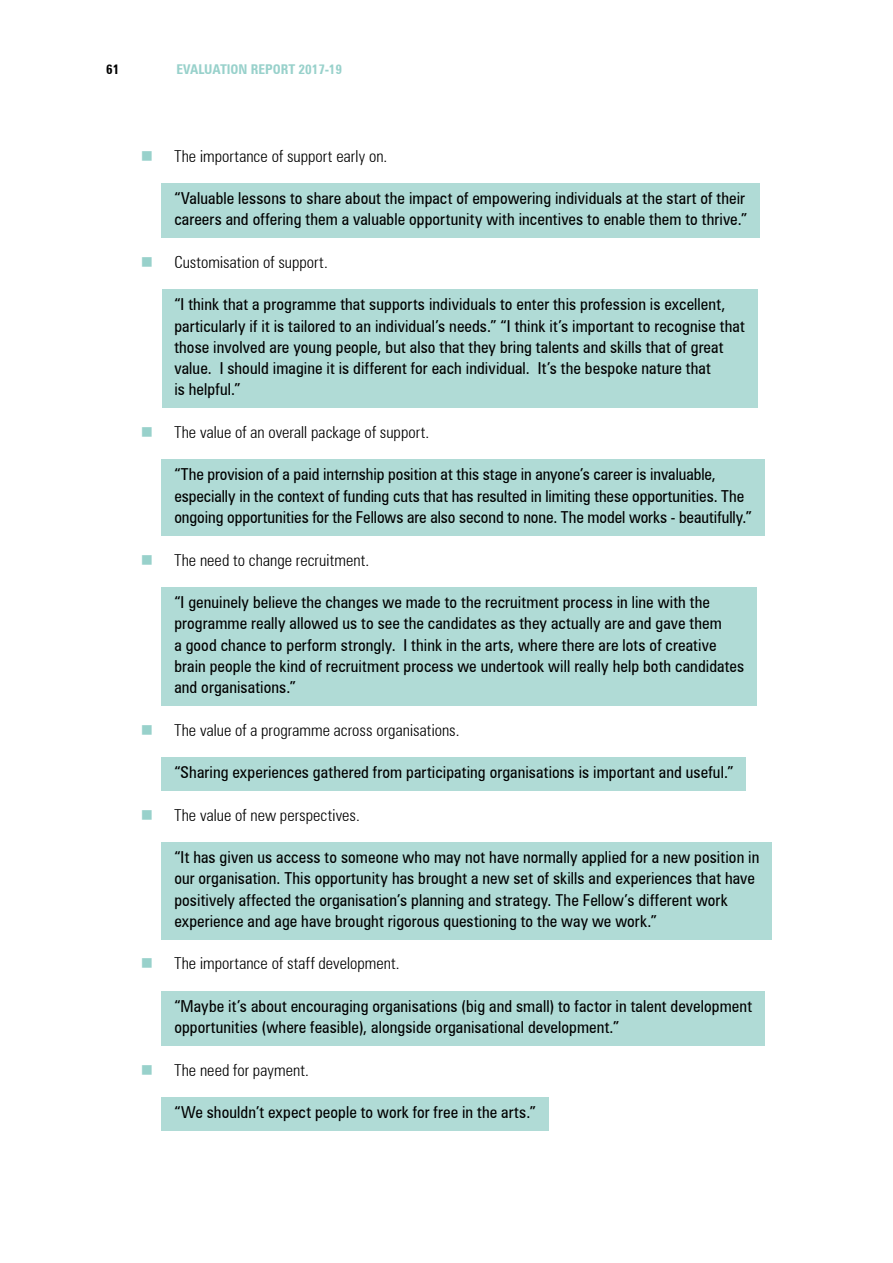
<style>
.page{position:relative;width:893px;height:1263px;background:#fff}
.page>*{position:absolute;margin:0;border:0;box-sizing:border-box;transform-origin:0 0}
.t1{font:16.5px/21.3px "Zurich Condensed BT";letter-spacing:.005em;color:#000}
.t2{font:300 condensed 16.5px "Zurich BT";letter-spacing:.005em;color:#000}
.t3{font:13.5px "Zurich Bold Condensed BT";color:#98d1cb}
.t4{font:13.5px "Zurich Bold Condensed BT";color:#000}
.s1{color:#98d1cb}
</style>
<div class="page">
<div style="left:162px;top:183px;width:598px;height:55px;background:#b0dbd6"></div>
<div style="left:162px;top:289px;width:596px;height:119px;background:#b0dbd6"></div>
<div style="left:162px;top:459px;width:603px;height:76px;background:#b0dbd6"></div>
<div style="left:162px;top:587px;width:595px;height:119px;background:#b0dbd6"></div>
<div style="left:162px;top:757px;width:584px;height:34px;background:#b0dbd6"></div>
<div style="left:162px;top:842px;width:610px;height:97px;background:#b0dbd6"></div>
<div style="left:162px;top:991px;width:603px;height:55px;background:#b0dbd6"></div>
<div style="left:162px;top:1097px;width:387px;height:34px;background:#b0dbd6"></div>
<p class="t4" style="left:106px;top:61px;width:15px">61</p>
<p class="t3" style="left:176px;top:61px;width:167px">EVALUATION REPORT 2017-19</p>
<p class="t2" style="left:141px;top:146px;width:248px"><span class="s1">■</span> The importance of support early on.</p>
<p class="t1" style="left:174px;top:187px;width:574px">“Valuable lessons to share about the impact of empowering individuals at the start of their careers and offering them a valuable opportunity with incentives to enable them to thrive.”</p>
<p class="t2" style="left:141px;top:252px;width:189px"><span class="s1">■</span> Customisation of support.</p>
<p class="t1" style="left:174px;top:294px;width:572px">“I think that a programme that supports individuals to enter this profession is excellent, particularly if it is tailored to an individual’s needs.” “I think it’s important to recognise that those involved are young people, but also that they bring talents and skills that of great value. I should imagine it is different for each individual. It’s the bespoke nature that<br>is helpful.”</p>
<p class="t2" style="left:141px;top:422px;width:290px"><span class="s1">■</span> The value of an overall package of support.</p>
<p class="t1" style="left:174px;top:464px;width:579px">“The provision of a paid internship position at this stage in anyone’s career is invaluable, especially in the context of funding cuts that has resulted in limiting these opportunities. The ongoing opportunities for the Fellows are also second to none. The model works - beautifully.”</p>
<p class="t2" style="left:141px;top:550px;width:230px"><span class="s1">■</span> The need to change recruitment.</p>
<p class="t1" style="left:174px;top:591px;width:571px">“I genuinely believe the changes we made to the recruitment process in line with the programme really allowed us to see the candidates as they actually are and gave them<br>a good chance to perform strongly. I think in the arts, where there are lots of creative brain people the kind of recruitment process we undertook will really help both candidates and organisations.”</p>
<p class="t2" style="left:141px;top:720px;width:320px"><span class="s1">■</span> The value of a programme across organisations.</p>
<p class="t1" style="left:174px;top:761px;width:561px">“Sharing experiences gathered from participating organisations is important and useful.”</p>
<p class="t2" style="left:141px;top:805px;width:221px"><span class="s1">■</span> The value of new perspectives.</p>
<p class="t1" style="left:174px;top:846px;width:587px">“It has given us access to someone who may not have normally applied for a new position in our organisation. This opportunity has brought a new set of skills and experiences that have positively affected the organisation’s planning and strategy. The Fellow’s different work experience and age have brought rigorous questioning to the way we work.”</p>
<p class="t2" style="left:141px;top:953px;width:260px"><span class="s1">■</span> The importance of staff development.</p>
<p class="t1" style="left:174px;top:995px;width:579px">“Maybe it’s about encouraging organisations (big and small) to factor in talent development opportunities (where feasible), alongside organisational development.”</p>
<p class="t2" style="left:141px;top:1060px;width:170px"><span class="s1">■</span> The need for payment.</p>
<p class="t1" style="left:174px;top:1101px;width:363px">“We shouldn’t expect people to work for free in the arts.”</p>
</div>
